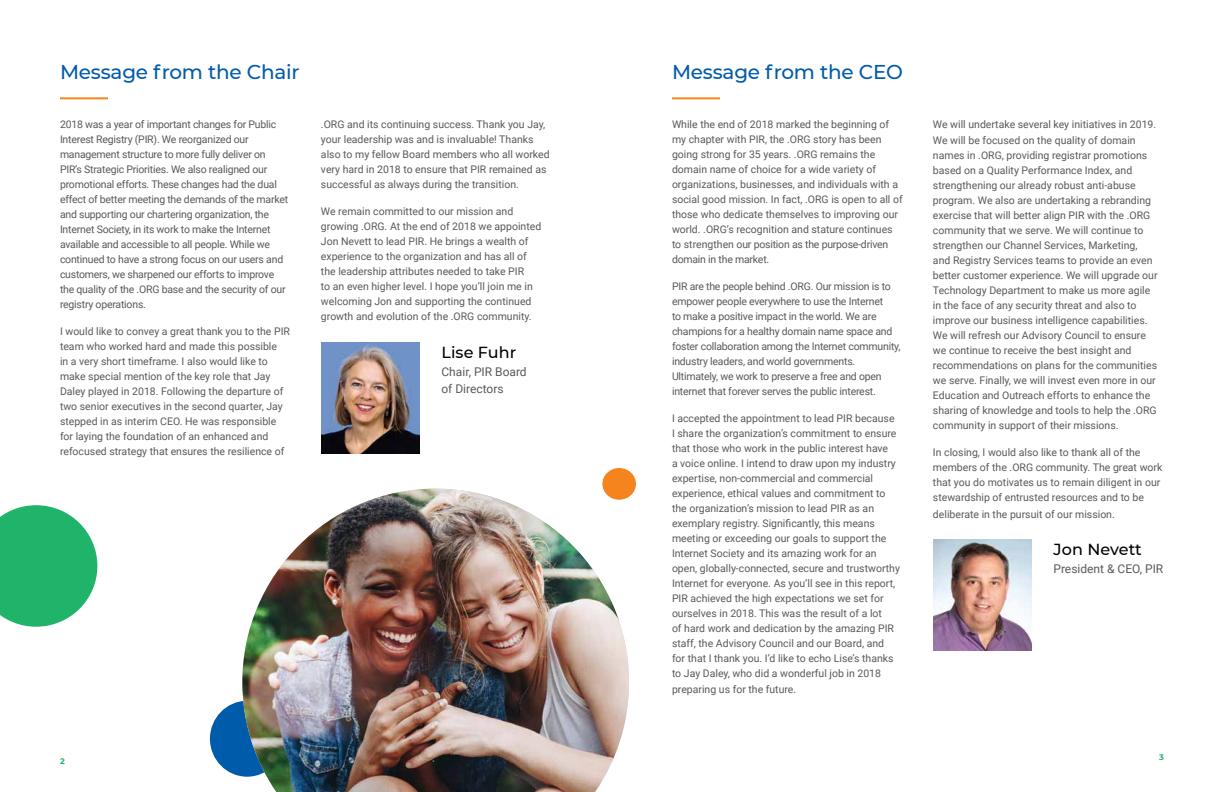
<style>
.page{position:relative;width:1224px;height:792px;background:#fff}
.page>*{position:absolute;margin:0;border:0;box-sizing:border-box;transform-origin:0 0}
.t1{font:500 20px "Montserrat";letter-spacing:-.01em;color:#005baa}
.t2{font:500 16px "Montserrat";letter-spacing:.005em;color:#000}
.t3{font:12px/17px "Roboto";color:#58595b}
.t4{font:10.5px/15px "Roboto";color:#58595b}
.t5{font:10.5px/15px "Roboto";letter-spacing:-.02em;color:#58595b}
.t6{font:700 8px "Montserrat";color:#1fb46a}
</style>
<div class="page">
<hr style="left:60px;top:97px;width:48px;height:2px;background:#f5841f">
<svg style="left:0;top:505px;width:97px;height:122px;background:#42bf81"></svg>
<hr style="left:672px;top:97px;width:48px;height:2px;background:#f5841f">
<img style="left:321px;top:343px;width:98px;height:111px">
<img style="left:933px;top:540px;width:98px;height:110px">
<div style="left:210px;top:701px;width:74px;height:76px;background:#005baa;border-radius:50%"></div>
<img style="left:242px;top:489px;width:387px;height:303px">
<div style="left:602px;top:468px;width:34px;height:32px;background:#f5841f;border-radius:50%"></div>
<h1 class="t1" style="left:60px;top:58px;width:241px">Message from the Chair</h1>
<p class="t5" style="left:60px;top:117px;width:230px">2018 was a year of important changes for Public Interest Registry (PIR). We reorganized our management structure to more fully deliver on PIR’s Strategic Priorities. We also realigned our promotional efforts. These changes had the dual effect of better meeting the demands of the market and supporting our chartering organization, the Internet Society, in its work to make the Internet available and accessible to all people. While we continued to have a strong focus on our users and customers, we sharpened our efforts to improve the quality of the .ORG base and the security of our registry operations.</p>
<p class="t4" style="left:60px;top:324px;width:232px">I would like to convey a great thank you to the PIR team who worked hard and made this possible<br>in a very short timeframe. I also would like to make special mention of the key role that Jay Daley played in 2018. Following the departure of two senior executives in the second quarter, Jay stepped in as interim CEO. He was responsible for laying the foundation of an enhanced and refocused strategy that ensures the resilience of</p>
<p class="t4" style="left:321px;top:117px;width:230px">.ORG and its continuing success. Thank you Jay, your leadership was and is invaluable! Thanks also to my fellow Board members who all worked very hard in 2018 to ensure that PIR remained as successful as always during the transition.</p>
<p class="t4" style="left:321px;top:204px;width:222px">We remain committed to our mission and growing .ORG. At the end of 2018 we appointed Jon Nevett to lead PIR. He brings a wealth of experience to the organization and has all of the leadership attributes needed to take PIR<br>to an even higher level. I hope you’ll join me in welcoming Jon and supporting the continued growth and evolution of the .ORG community.</p>
<h2 class="t2" style="left:441px;top:342px;width:76px">Lise Fuhr</h2>
<p class="t3" style="left:441px;top:363px;width:87px">Chair, PIR Board of Directors</p>
<p class="t6" style="left:60px;top:755px;width:6px">2</p>
<h1 class="t1" style="left:672px;top:58px;width:233px">Message from the CEO</h1>
<p class="t4" style="left:672px;top:117px;width:232px">While the end of 2018 marked the beginning of my chapter with PIR, the .ORG story has been going strong for 35 years. .ORG remains the domain name of choice for a wide variety of organizations, businesses, and individuals with a social good mission. In fact, .ORG is open to all of those who dedicate themselves to improving our world. .ORG’s recognition and stature continues to strengthen our position as the purpose-driven domain in the market.</p>
<p class="t5" style="left:672px;top:279px;width:230px">PIR are the people behind .ORG. Our mission is to empower people everywhere to use the Internet<br>to make a positive impact in the world. We are champions for a healthy domain name space and foster collaboration among the Internet community, industry leaders, and world governments.<br>Ultimately, we work to preserve a free and open internet that forever serves the public interest.</p>
<p class="t4" style="left:672px;top:411px;width:229px">I accepted the appointment to lead PIR because I share the organization’s commitment to ensure that those who work in the public interest have<br>a voice online. I intend to draw upon my industry expertise, non-commercial and commercial experience, ethical values and commitment to the organization’s mission to lead PIR as an exemplary registry. Significantly, this means meeting or exceeding our goals to support the Internet Society and its amazing work for an open, globally-connected, secure and trustworthy Internet for everyone. As you’ll see in this report, PIR achieved the high expectations we set for ourselves in 2018. This was the result of a lot<br>of hard work and dedication by the amazing PIR staff, the Advisory Council and our Board, and<br>for that I thank you. I’d like to echo Lise’s thanks to Jay Daley, who did a wonderful job in 2018 preparing us for the future.</p>
<p class="t4" style="left:933px;top:117px;width:226px">We will undertake several key initiatives in 2019.<br>We will be focused on the quality of domain names in .ORG, providing registrar promotions based on a Quality Performance Index, and strengthening our already robust anti-abuse program. We also are undertaking a rebranding exercise that will better align PIR with the .ORG community that we serve. We will continue to strengthen our Channel Services, Marketing,<br>and Registry Services teams to provide an even better customer experience. We will upgrade our Technology Department to make us more agile in the face of any security threat and also to improve our business intelligence capabilities.<br>We will refresh our Advisory Council to ensure we continue to receive the best insight and recommendations on plans for the communities we serve. Finally, we will invest even more in our Education and Outreach efforts to enhance the sharing of knowledge and tools to help the .ORG community in support of their missions.</p>
<p class="t4" style="left:933px;top:444px;width:231px">In closing, I would also like to thank all of the members of the .ORG community. The great work that you do motivates us to remain diligent in our stewardship of entrusted resources and to be</p>
<p class="t4" style="left:933px;top:506px;width:183px">deliberate in the pursuit of our mission.</p>
<h2 class="t2" style="left:1053px;top:539px;width:90px">Jon Nevett</h2>
<p class="t3" style="left:1053px;top:560px;width:111px">President &amp; CEO, PIR</p>
<p class="t6" style="left:1159px;top:751px;width:6px">3</p>
</div>
